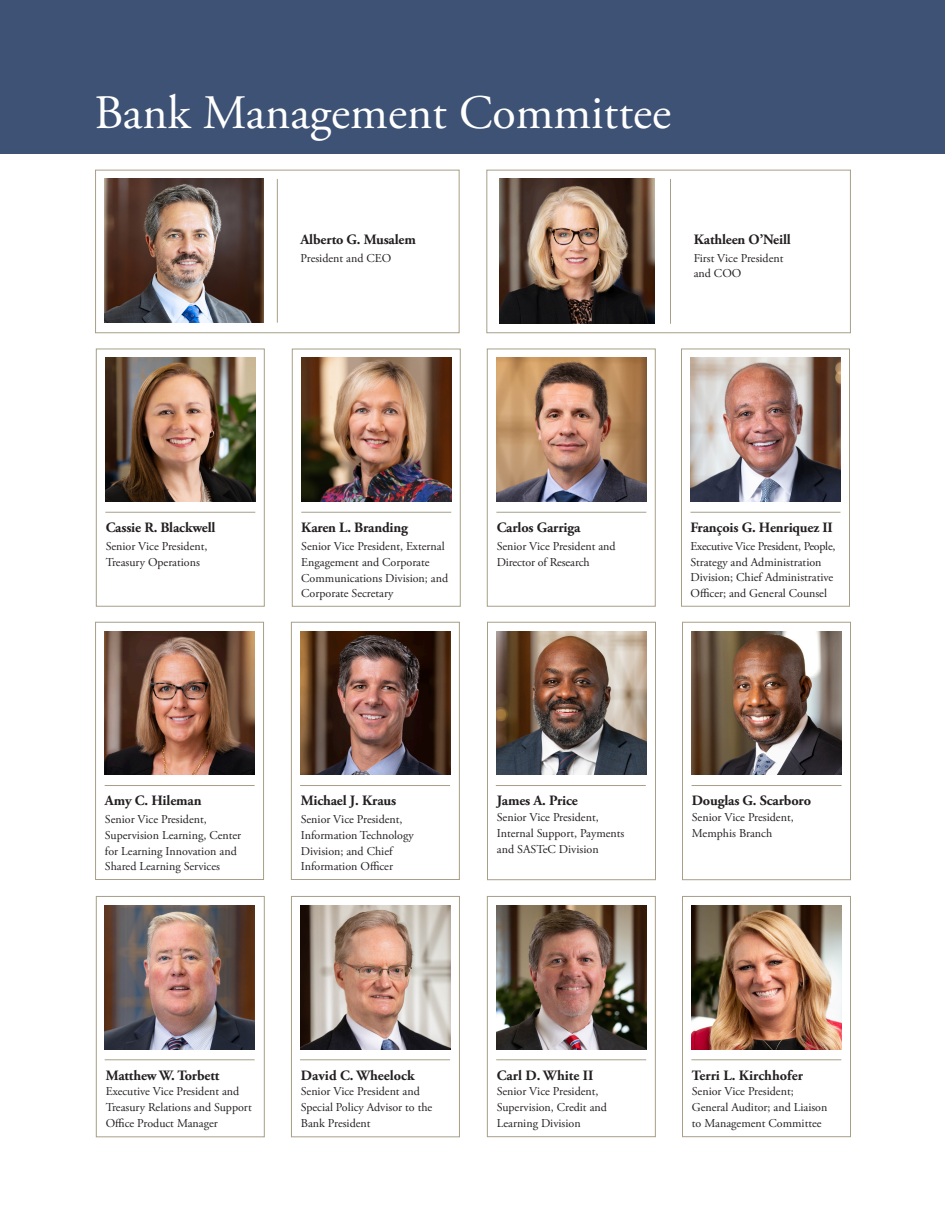
<style>
.page{position:relative;width:945px;height:1215px;background:#fff}
.page>*{position:absolute;margin:0;border:0;box-sizing:border-box;transform-origin:0 0}
.t1{font:48px "Adobe Garamond Pro";color:#fff}
.council_chair_title{font:700 14.25px "Adobe Garamond Pro";letter-spacing:-.01em;color:#231f20}
.council_list{font:700 14.25px "Adobe Garamond Pro";color:#231f20}
.council_chair_title-2{font:12px/15.8px "Adobe Garamond Pro";color:#231f20}
.council_list-2{font:12px/15.8px "Adobe Garamond Pro";color:#231f20}
</style>
<div class="page">
<div style="left:682px;top:622px;width:169px;height:258px;background:#fff;border:1px solid #a79f87"></div>
<div style="left:487px;top:622px;width:169px;height:258px;background:#fff;border:1px solid #a79f87"></div>
<div style="left:0;top:0;width:945px;height:154px;background:#3d5274"></div>
<div style="left:681px;top:349px;width:169px;height:258px;background:#fff;border:1px solid #a79f87"></div>
<div style="left:95px;top:170px;width:365px;height:163px;background:#fff;border:1px solid #a79f87"></div>
<div style="left:486px;top:170px;width:365px;height:163px;background:#fff;border:1px solid #a79f87"></div>
<div style="left:96px;top:896px;width:169px;height:241px;background:#fff;border:1px solid #a79f87"></div>
<div style="left:95px;top:622px;width:169px;height:258px;background:#fff;border:1px solid #a79f87"></div>
<div style="left:291px;top:622px;width:169px;height:258px;background:#fff;border:1px solid #a79f87"></div>
<div style="left:291px;top:896px;width:169px;height:241px;background:#fff;border:1px solid #a79f87"></div>
<div style="left:487px;top:896px;width:169px;height:241px;background:#fff;border:1px solid #a79f87"></div>
<div style="left:682px;top:896px;width:169px;height:241px;background:#fff;border:1px solid #a79f87"></div>
<div style="left:96px;top:349px;width:169px;height:258px;background:#fff;border:1px solid #a79f87"></div>
<hr style="left:691px;top:512px;width:149px;height:1px;background:#a79f87">
<hr style="left:105px;top:785px;width:150px;height:1px;background:#a79f87">
<hr style="left:105px;top:1059px;width:150px;height:1px;background:#a79f87">
<hr style="left:300px;top:1059px;width:150px;height:1px;background:#a79f87">
<hr style="left:496px;top:1059px;width:150px;height:1px;background:#a79f87">
<hr style="left:691px;top:1059px;width:150px;height:1px;background:#a79f87">
<hr style="left:300px;top:785px;width:150px;height:1px;background:#a79f87">
<hr style="left:496px;top:785px;width:150px;height:1px;background:#a79f87">
<hr style="left:692px;top:785px;width:150px;height:1px;background:#a79f87">
<div style="left:487px;top:349px;width:169px;height:258px;background:#fff;border:1px solid #a79f87"></div>
<div style="left:292px;top:349px;width:169px;height:258px;background:#fff;border:1px solid #a79f87"></div>
<hr style="left:277px;top:179px;width:1px;height:144px;background:#a79f87">
<hr style="left:670px;top:179px;width:1px;height:145px;background:#a79f87">
<img style="left:499px;top:179px;width:156px;height:145px">
<img style="left:691px;top:358px;width:149px;height:144px">
<img style="left:105px;top:631px;width:150px;height:144px">
<img style="left:105px;top:905px;width:150px;height:144px">
<img style="left:300px;top:905px;width:150px;height:144px">
<img style="left:496px;top:905px;width:150px;height:144px">
<img style="left:691px;top:905px;width:150px;height:144px">
<img style="left:300px;top:631px;width:150px;height:144px">
<img style="left:496px;top:631px;width:150px;height:144px">
<img style="left:692px;top:631px;width:150px;height:144px">
<hr style="left:105px;top:512px;width:150px;height:1px;background:#a79f87">
<hr style="left:301px;top:512px;width:150px;height:1px;background:#a79f87">
<hr style="left:496px;top:512px;width:150px;height:1px;background:#a79f87">
<img style="left:105px;top:358px;width:150px;height:144px">
<img style="left:301px;top:358px;width:150px;height:144px">
<img style="left:496px;top:358px;width:150px;height:144px">
<img style="left:105px;top:179px;width:159px;height:144px">
<h1 class="t1" style="left:94px;top:84px;width:578px">Bank Management Committee</h1>
<p class="council_chair_title" style="left:301px;top:231px;width:117px">Alberto G. Musalem</p>
<p class="council_chair_title-2" style="left:301px;top:250px;width:92px">President and CEO</p>
<p class="council_chair_title" style="left:694px;top:231px;width:99px">Kathleen O’Neill</p>
<p class="council_chair_title-2" style="left:694px;top:250px;width:91px">First Vice President and COO</p>
<p class="council_chair_title" style="left:106px;top:519px;width:111px">Cassie R. Blackwell</p>
<p class="council_chair_title-2" style="left:106px;top:539px;width:103px">Senior Vice President,<br>Treasury Operations</p>
<p class="council_chair_title" style="left:301px;top:519px;width:108px">Karen L. Branding</p>
<p class="council_chair_title-2" style="left:301px;top:539px;width:148px">Senior Vice President, External<br>Engagement and Corporate<br>Communications Division; and<br>Corporate Secretary</p>
<p class="council_chair_title" style="left:497px;top:519px;width:85px">Carlos Garriga</p>
<p class="council_chair_title-2" style="left:497px;top:539px;width:121px">Senior Vice President and<br>Director of Research</p>
<p class="council_chair_title" style="left:691px;top:519px;width:144px">François G. Henriquez II</p>
<p class="council_chair_title-2" style="left:691px;top:539px;width:147px">Executive Vice President, People,<br>Strategy and Administration<br>Division; Chief Administrative<br>Officer; and General Counsel</p>
<p class="council_chair_title" style="left:105px;top:792px;width:98px">Amy C. Hileman</p>
<p class="council_chair_title-2" style="left:105px;top:812px;width:138px">Senior Vice President,<br>Supervision Learning, Center for Learning Innovation and<br>Shared Learning Services</p>
<p class="council_chair_title" style="left:301px;top:792px;width:97px">Michael J. Kraus</p>
<p class="council_chair_title-2" style="left:301px;top:812px;width:114px">Senior Vice President,<br>Information Technology<br>Division; and Chief<br>Information Officer</p>
<p class="council_chair_title" style="left:497px;top:792px;width:82px">James A. Price</p>
<p class="council_list-2" style="left:497px;top:810px;width:129px">Senior Vice President,<br>Internal Support, Payments and SASTeC Division</p>
<p class="council_chair_title" style="left:692px;top:792px;width:121px">Douglas G. Scarboro</p>
<p class="council_list-2" style="left:692px;top:810px;width:103px">Senior Vice President,<br>Memphis Branch</p>
<p class="council_chair_title" style="left:106px;top:1067px;width:115px">Matthew W. Torbett</p>
<p class="council_list-2" style="left:106px;top:1084px;width:147px">Executive Vice President and<br>Treasury Relations and Support<br>Office Product Manager</p>
<p class="council_list" style="left:301px;top:1067px;width:115px">David C. Wheelock</p>
<p class="council_list-2" style="left:301px;top:1084px;width:133px">Senior Vice President and<br>Special Policy Advisor to the<br>Bank President</p>
<p class="council_list" style="left:497px;top:1067px;width:98px">Carl D. White II</p>
<p class="council_list-2" style="left:497px;top:1084px;width:112px">Senior Vice President,<br>Supervision, Credit and<br>Learning Division</p>
<p class="council_list" style="left:692px;top:1067px;width:113px">Terri L. Kirchhofer</p>
<p class="council_list-2" style="left:692px;top:1084px;width:137px">Senior Vice President;<br>General Auditor; and Liaison to Management Committee</p>
</div>
